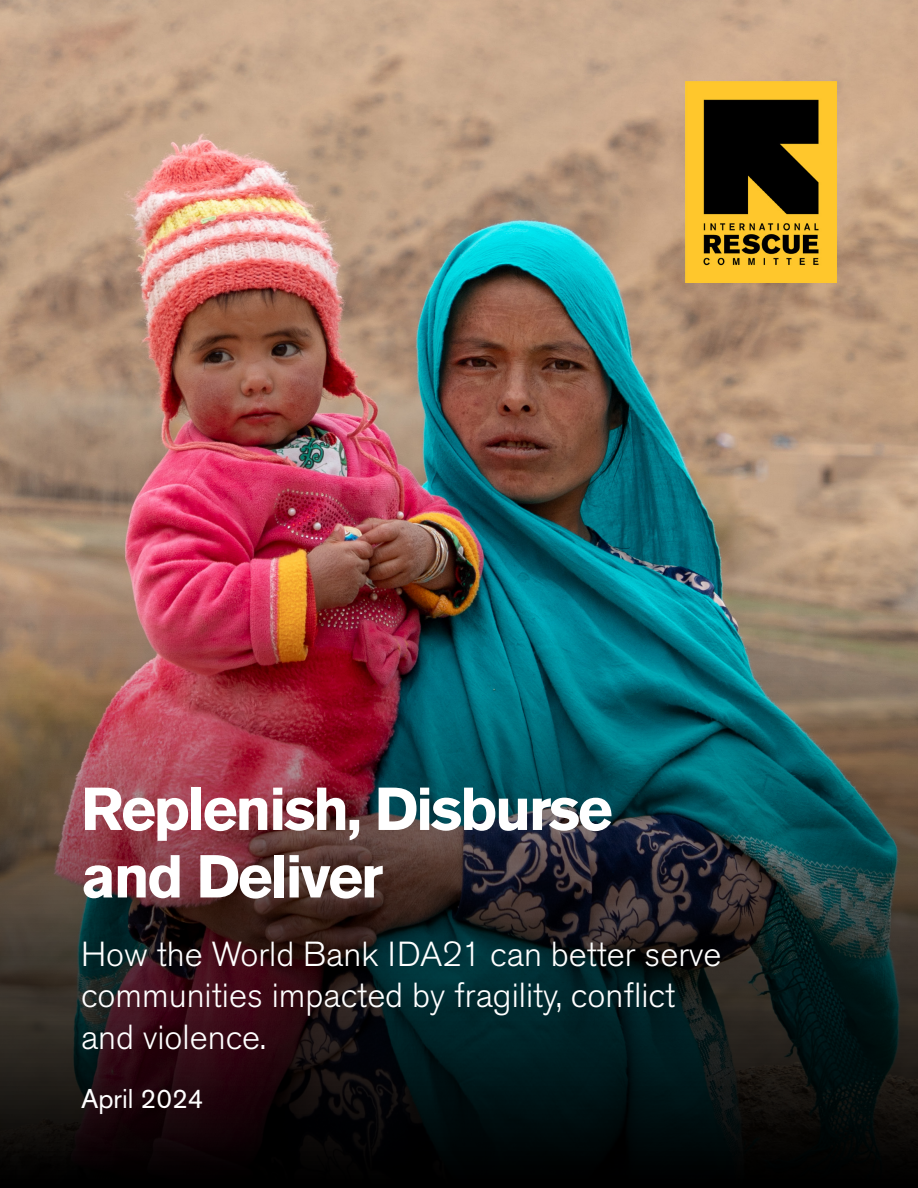
<style>
.page{position:relative;width:918px;height:1188px;background:#fff}
.page>*{position:absolute;margin:0;border:0;box-sizing:border-box;transform-origin:0 0}
.t1{font:700 60px/67.5px "Akzidenz Grotesk Std";letter-spacing:-.04em;color:#fff}
.t2{font:300 34.5px/41.4px "Akzidenz Grotesk Std";color:#fff}
.t3{font:27px "Akzidenz Grotesk Std";color:#fff}
</style>
<div class="page">
<img style="left:0;top:0;width:918px;height:1188px">
<img style="left:686px;top:81px;width:151px;height:202px">
<h1 class="t1" style="left:81px;top:775px;width:533px">Replenish, Disburse and Deliver</h1>
<p class="t2" style="left:81px;top:934px;width:642px">How the World Bank IDA21 can better serve communities impacted by fragility, conflict and violence.</p>
<p class="t3" style="left:81px;top:1083px;width:124px">April 2024</p>
</div>
